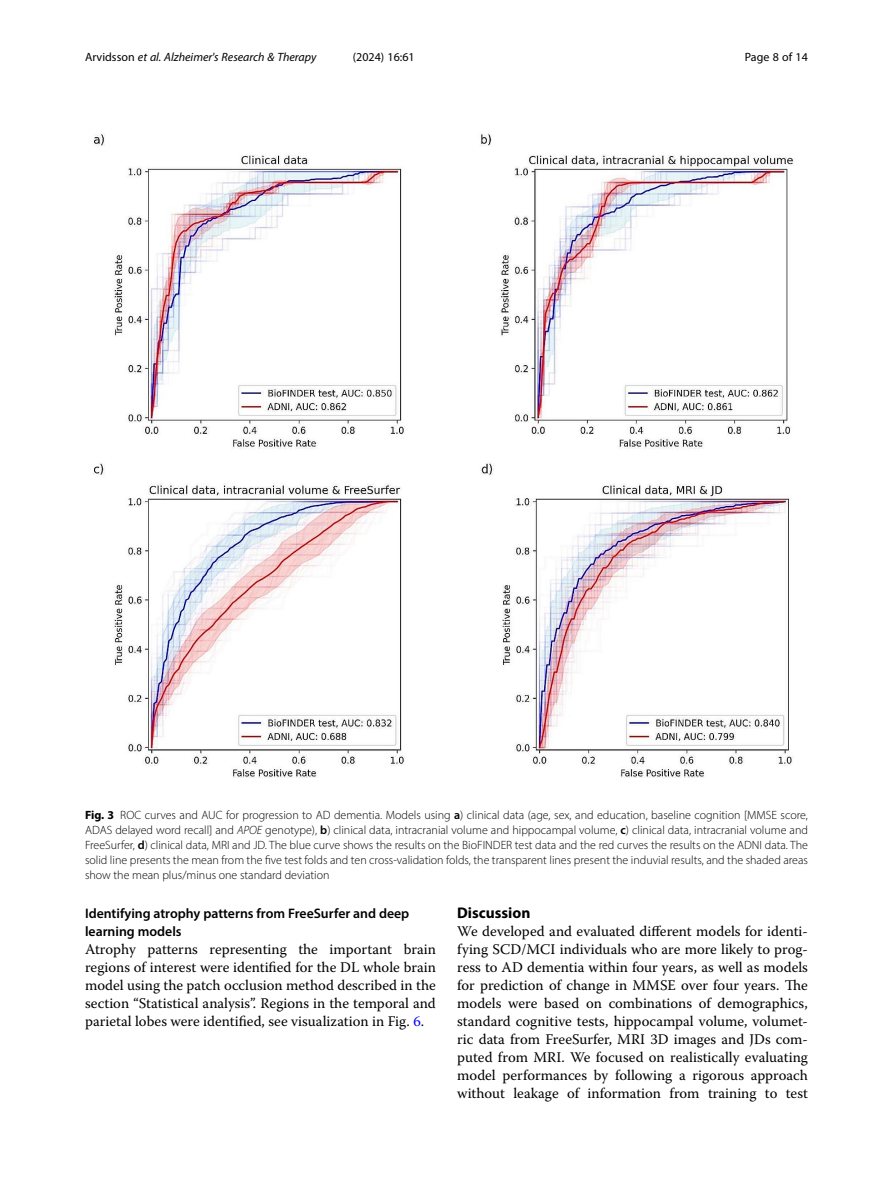
<style>
.page{position:relative;width:893px;height:1191px;background:#fff}
.page>*{position:absolute;margin:0;border:0;box-sizing:border-box;transform-origin:0 0}
.Head_1{font:700 15.45px "Myriad Pro";color:#000}
.Body_Text{font:14.7px/18px "Warnock Pro";color:#000;text-align:justify}
.Head_2{font:600 13.8px/18px "Myriad Pro";color:#000}
.Figure_Caption{font:300 12px/15px "Myriad Pro";color:#000;text-align:justify}
.t1{font:italic 12px "Myriad Pro";color:#000}
.t2{font:12px "Myriad Pro";color:#000}
.s1{font-style:normal}
.s2{font-weight:700}
.s3{font-weight:600}
.s4{font-style:italic}
.s5{color:#00f}
</style>
<div class="page">
<img style="left:93px;top:134px;width:701px;height:644px">
<p class="t1" style="left:85px;top:50px;width:233px"><span class="s1">Arvidsson</span> et al. Alzheimer's Research &amp; Therapy</p>
<p class="t2" style="left:353px;top:50px;width:63px">(2024) 16:61</p>
<p class="t2" style="left:745px;top:50px;width:65px">Page 8 of 14</p>
<p class="Figure_Caption" style="left:85px;top:807px;width:724px"><span class="s2">Fig. 3</span> ROC curves and AUC for progression to AD dementia. Models using <span class="s3">a</span>) clinical data (age, sex, and education, baseline cognition [MMSE score, ADAS delayed word recall] and <span class="s4">APOE</span> genotype), <span class="s3">b</span>) clinical data, intracranial volume and hippocampal volume, <span class="s3">c</span>) clinical data, intracranial volume and FreeSurfer, <span class="s3">d</span>) clinical data, MRI and JD. The blue curve shows the results on the BioFINDER test data and the red curves the results on the ADNI data. The solid line presents the mean from the five test folds and ten cross-validation folds, the transparent lines present the induvial results, and the shaded areas show the mean plus/minus one standard deviation</p>
<p class="Head_2" style="left:85px;top:904px;width:326px">Identifying atrophy patterns from FreeSurfer and deep learning models</p>
<p class="Body_Text" style="left:85px;top:940px;width:352px">Atrophy patterns representing the important brain regions of interest were identified for the DL whole brain model using the patch occlusion method described in the section “Statistical analysis”. Regions in the temporal and parietal lobes were identified, see visualization in Fig. <span class="s5">6</span>.</p>
<p class="Head_1" style="left:457px;top:903px;width:75px">Discussion</p>
<p class="Body_Text" style="left:457px;top:922px;width:352px">We developed and evaluated different models for identi&shy;fying SCD/MCI individuals who are more likely to prog&shy;ress to AD dementia within four years, as well as models for prediction of change in MMSE over four years. The models were based on combinations of demographics, standard cognitive tests, hippocampal volume, volumet&shy;ric data from FreeSurfer, MRI 3D images and JDs com&shy;puted from MRI. We focused on realistically evaluating model performances by following a rigorous approach without leakage of information from training to test</p>
</div>
